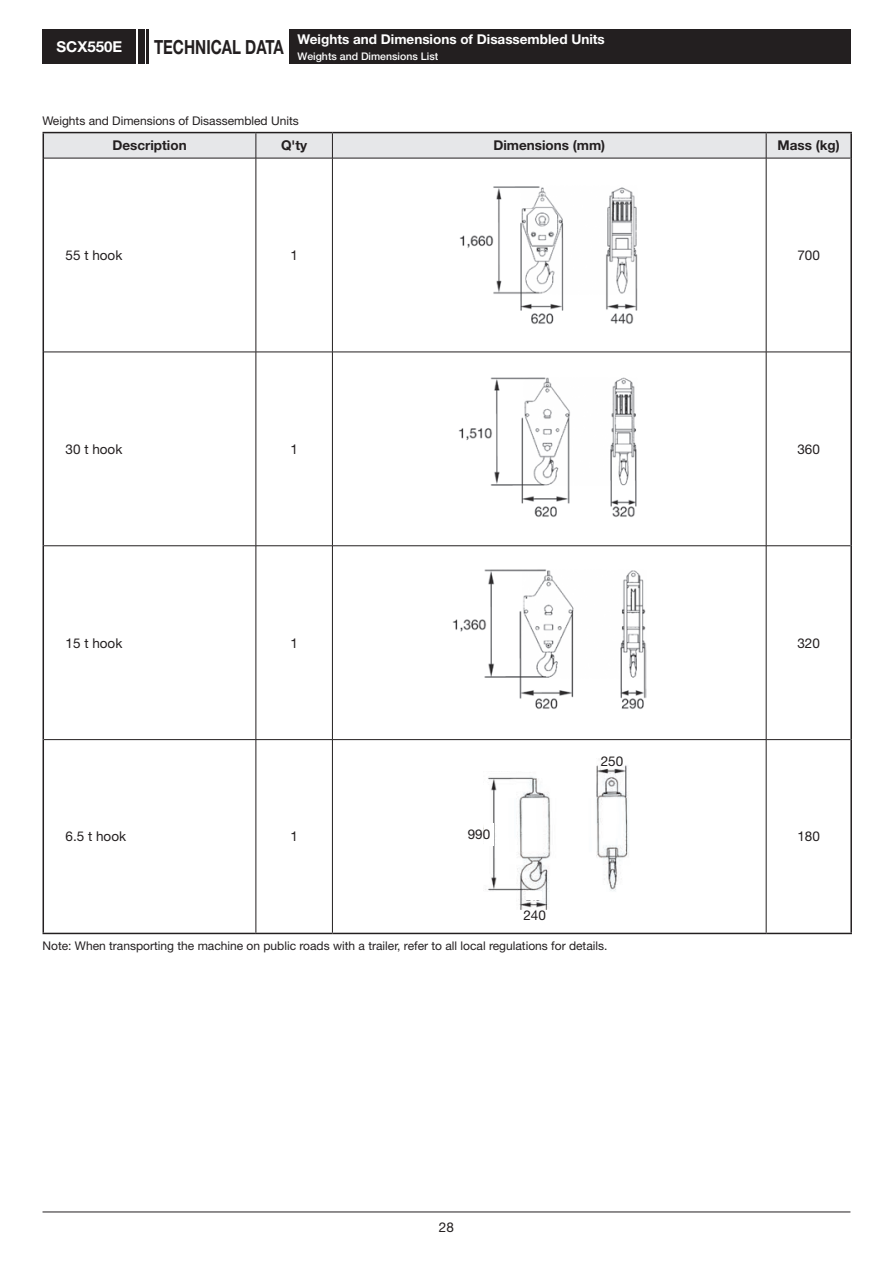
<style>
.page{position:relative;width:893px;height:1263px;background:#fff}
.page>*{position:absolute;margin:0;border:0;box-sizing:border-box;transform-origin:0 0}
.t1{font:700 19.5px "Helvetica Neue";color:#231f20;scale:.77 1}
.t2{font:700 15px "Helvetica Neue";color:#fff}
.t3{font:13.5px "Helvetica Neue";color:#231f20}
.t4{font:700 13.5px "Helvetica Neue";color:#fff}
.t5{font:700 13.5px "Helvetica Neue";color:#231f20}
.t6{font:12px "Helvetica Neue";color:#231f20}
.t7{font:500 10.5px "Helvetica Neue";color:#fff}
</style>
<div class="page">
<hr style="left:43px;top:1211px;width:807px;height:1px;background:#231f20">
<div style="left:289px;top:30px;width:561px;height:34px;background:#231f20"></div>
<div style="left:138px;top:30px;width:7px;height:34px;background:#231f20"></div>
<hr style="left:147px;top:30px;width:2px;height:34px;background:#231f20">
<div style="left:43px;top:30px;width:93px;height:34px;background:#231f20"></div>
<hr style="left:256px;top:158px;width:1px;height:194px;background:#231f20">
<hr style="left:332px;top:158px;width:1px;height:194px;background:#231f20">
<hr style="left:766px;top:158px;width:1px;height:194px;background:#231f20">
<hr style="left:44px;top:352px;width:212px;height:1px;background:#231f20">
<hr style="left:256px;top:352px;width:76px;height:1px;background:#231f20">
<hr style="left:256px;top:352px;width:1px;height:194px;background:#231f20">
<hr style="left:332px;top:352px;width:434px;height:1px;background:#231f20">
<hr style="left:332px;top:352px;width:1px;height:194px;background:#231f20">
<hr style="left:766px;top:352px;width:84px;height:1px;background:#231f20">
<hr style="left:766px;top:352px;width:1px;height:194px;background:#231f20">
<hr style="left:44px;top:545px;width:212px;height:1px;background:#231f20">
<hr style="left:256px;top:545px;width:76px;height:1px;background:#231f20">
<hr style="left:256px;top:546px;width:1px;height:193px;background:#231f20">
<hr style="left:332px;top:545px;width:434px;height:1px;background:#231f20">
<hr style="left:332px;top:546px;width:1px;height:193px;background:#231f20">
<hr style="left:766px;top:545px;width:84px;height:1px;background:#231f20">
<hr style="left:766px;top:546px;width:1px;height:193px;background:#231f20">
<hr style="left:44px;top:739px;width:212px;height:1px;background:#231f20">
<hr style="left:256px;top:739px;width:76px;height:1px;background:#231f20">
<hr style="left:256px;top:740px;width:1px;height:193px;background:#231f20">
<hr style="left:332px;top:739px;width:434px;height:1px;background:#231f20">
<hr style="left:332px;top:740px;width:1px;height:193px;background:#231f20">
<hr style="left:766px;top:739px;width:84px;height:1px;background:#231f20">
<hr style="left:766px;top:740px;width:1px;height:193px;background:#231f20">
<hr style="left:43px;top:132px;width:213px;height:1px;background:#231f20">
<svg style="left:43px;top:133px;width:807px;height:25px;background:#dfe0e2"></svg>
<hr style="left:256px;top:132px;width:76px;height:1px;background:#231f20">
<hr style="left:332px;top:132px;width:434px;height:1px;background:#231f20">
<hr style="left:766px;top:132px;width:86px;height:1px;background:#231f20">
<hr style="left:850px;top:133px;width:2px;height:25px;background:#231f20">
<hr style="left:43px;top:158px;width:1px;height:194px;background:#231f20">
<hr style="left:850px;top:158px;width:2px;height:194px;background:#231f20">
<hr style="left:43px;top:352px;width:1px;height:194px;background:#231f20">
<hr style="left:850px;top:352px;width:2px;height:194px;background:#231f20">
<hr style="left:43px;top:546px;width:1px;height:194px;background:#231f20">
<hr style="left:850px;top:546px;width:2px;height:194px;background:#231f20">
<hr style="left:43px;top:740px;width:1px;height:193px;background:#231f20">
<hr style="left:850px;top:740px;width:2px;height:193px;background:#231f20">
<hr style="left:43px;top:933px;width:213px;height:1px;background:#231f20">
<hr style="left:256px;top:933px;width:76px;height:1px;background:#231f20">
<hr style="left:332px;top:933px;width:434px;height:1px;background:#231f20">
<hr style="left:766px;top:933px;width:86px;height:1px;background:#231f20">
<hr style="left:44px;top:158px;width:212px;height:1px;background:#231f20">
<hr style="left:256px;top:158px;width:76px;height:1px;background:#231f20">
<hr style="left:332px;top:158px;width:434px;height:1px;background:#231f20">
<hr style="left:766px;top:158px;width:84px;height:1px;background:#231f20">
<img style="left:460px;top:186px;width:178px;height:138px">
<img style="left:458px;top:377px;width:179px;height:140px">
<img style="left:452px;top:569px;width:194px;height:140px">
<img style="left:485px;top:763px;width:144px;height:146px">
<div style="left:480px;top:759px;width:43px;height:12px;background:#fff"></div>
<div style="left:484px;top:823px;width:9px;height:23px;background:#fff"></div>
<div style="left:526px;top:891px;width:15px;height:9px;background:#fff"></div>
<svg style="left:601px;top:763px;width:21px;height:7px"></svg>
<p class="t2" style="left:56px;top:38px;width:67px">SCX550E</p>
<h1 class="t1" style="left:154px;top:35px;width:170px">TECHNICAL DATA</h1>
<p class="t4" style="left:298px;top:31px;width:309px">Weights and Dimensions of Disassembled Units</p>
<p class="t7" style="left:298px;top:50px;width:142px">Weights and Dimensions List</p>
<p class="t6" style="left:43px;top:114px;width:258px">Weights and Dimensions of Disassembled Units</p>
<p class="t5" style="left:112px;top:137px;width:76px">Description</p>
<p class="t5" style="left:281px;top:137px;width:28px">Q'ty</p>
<p class="t5" style="left:493px;top:137px;width:113px">Dimensions (mm)</p>
<p class="t5" style="left:778px;top:137px;width:64px">Mass (kg)</p>
<p class="t3" style="left:66px;top:247px;width:58px">55 t hook</p>
<p class="t3" style="left:290px;top:247px;width:9px">1</p>
<p class="t3" style="left:797px;top:247px;width:24px">700</p>
<p class="t3" style="left:66px;top:441px;width:58px">30 t hook</p>
<p class="t3" style="left:290px;top:441px;width:9px">1</p>
<p class="t3" style="left:797px;top:441px;width:24px">360</p>
<p class="t3" style="left:66px;top:635px;width:58px">15 t hook</p>
<p class="t3" style="left:290px;top:635px;width:9px">1</p>
<p class="t3" style="left:797px;top:635px;width:24px">320</p>
<p class="t3" style="left:66px;top:828px;width:62px">6.5 t hook</p>
<p class="t3" style="left:290px;top:828px;width:9px">1</p>
<p class="t3" style="left:468px;top:826px;width:24px">990</p>
<p class="t3" style="left:523px;top:907px;width:24px">240</p>
<p class="t3" style="left:601px;top:753px;width:24px">250</p>
<p class="t6" style="left:43px;top:938px;width:566px">Note: When transporting the machine on public roads with a trailer, refer to all local regulations for details.</p>
<p class="t3" style="left:439px;top:1219px;width:17px">28</p>
<p class="t3" style="left:797px;top:828px;width:24px">180</p>
</div>
